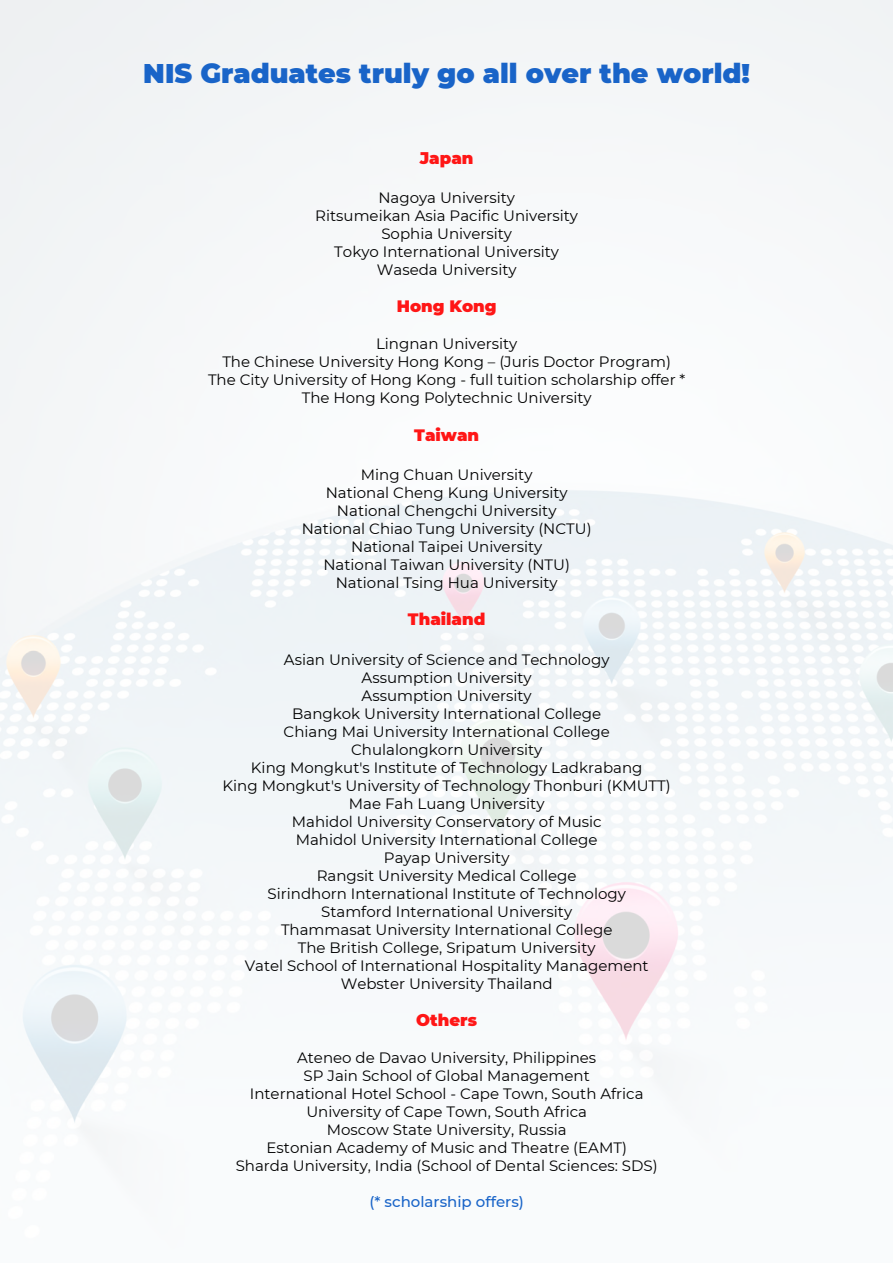
<style>
.page{position:relative;width:893px;height:1263px;background:#fff}
.page>*{position:absolute;margin:0;border:0;box-sizing:border-box;transform-origin:0 0}
.t1{font:900 27px "Montserrat";color:#1964c8}
.t2{font:900 16.5px "Montserrat";color:#ff1616}
.t3{font:15px/18px "Montserrat";color:#000;text-align:center}
.t4{font:500 15px "Montserrat";color:#1964c8}
</style>
<div class="page">
<h1 class="t1" style="left:143px;top:57px;width:608px">NIS Graduates truly go all over the world!</h1>
<p class="t2" style="left:420px;top:148px;width:55px">Japan</p>
<p class="t3" style="left:315px;top:189px;width:264px">Nagoya University<br>Ritsumeikan Asia Pacific University<br>Sophia University<br>Tokyo International University<br>Waseda University</p>
<p class="t2" style="left:397px;top:296px;width:101px">Hong Kong</p>
<p class="t3" style="left:208px;top:335px;width:479px">Lingnan University<br>The Chinese University Hong Kong – (Juris Doctor Program)<br>The City University of Hong Kong - full tuition scholarship offer * The Hong Kong Polytechnic University</p>
<p class="t2" style="left:414px;top:425px;width:66px">Taiwan</p>
<p class="t3" style="left:302px;top:466px;width:291px">Ming Chuan University<br>National Cheng Kung University<br>National Chengchi University<br>National Chiao Tung University (NCTU)<br>National Taipei University<br>National Taiwan University (NTU)<br>National Tsing Hua University</p>
<p class="t2" style="left:408px;top:609px;width:79px">Thailand</p>
<p class="t3" style="left:223px;top:650px;width:450px">Asian University of Science and Technology<br>Assumption University<br>Assumption University<br>Bangkok University International College<br>Chiang Mai University International College<br>Chulalongkorn University<br>King Mongkut's Institute of Technology Ladkrabang<br>King Mongkut's University of Technology Thonburi (KMUTT)<br>Mae Fah Luang University<br>Mahidol University Conservatory of Music<br>Mahidol University International College<br>Payap University<br>Rangsit University Medical College<br>Sirindhorn International Institute of Technology<br>Stamford International University<br>Thammasat University International College<br>The British College, Sripatum University<br>Vatel School of International Hospitality Management Webster University Thailand</p>
<p class="t2" style="left:416px;top:1010px;width:62px">Others</p>
<p class="t3" style="left:236px;top:1048px;width:423px">Ateneo de Davao University, Philippines<br>SP Jain School of Global Management<br>International Hotel School - Cape Town, South Africa University of Cape Town, South Africa<br>Moscow State University, Russia<br>Estonian Academy of Music and Theatre (EAMT)<br>Sharda University, India (School of Dental Sciences: SDS)</p>
<p class="t4" style="left:369px;top:1192px;width:156px">(* scholarship offers)</p>
</div>
